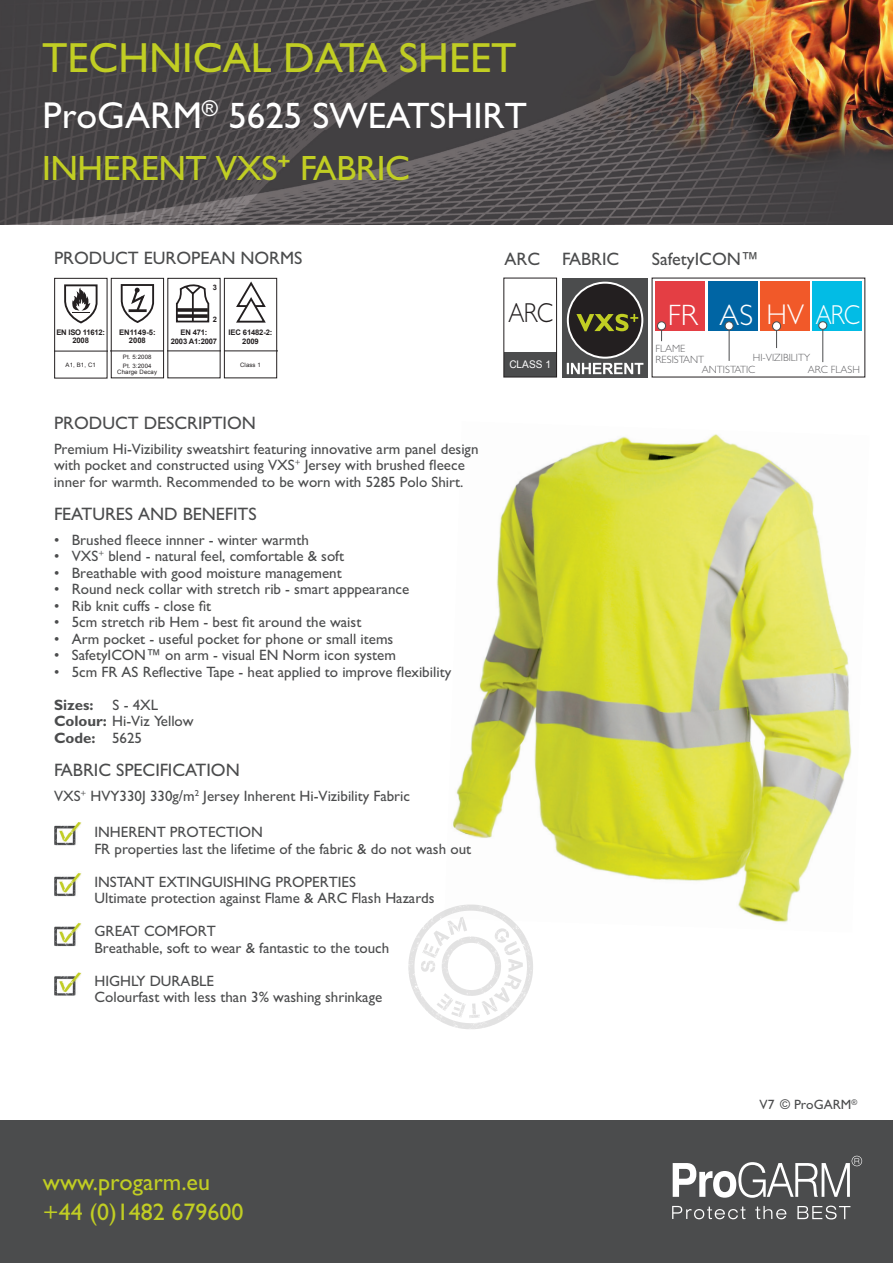
<style>
.page{position:relative;width:893px;height:1263px;background:#fff}
.page>*{position:absolute;margin:0;border:0;box-sizing:border-box;transform-origin:0 0}
.t1{font:42.15px "Gentle Sans";color:#c1ce23}
.t2{font:36.9px "Gentle Sans";color:#fff}
.t3{font:35.25px "Gentle Sans";letter-spacing:-.01em;color:#c1ce23}
.t4{font:300 29.55px "Gentle Sans";color:#fff}
.t5{font:300 27.45px "Gentle Sans";color:#fff;scale:.87 1}
.t6{font:300 27.45px "Gentle Sans";color:#231f20;scale:.87 1}
.t7{font:24px/30px "Gentle Sans";color:#c1ce23}
.t8{font:18px "Gentle Sans";color:#4b4c4d}
.t9{font:15px/16.5px "Gentle Sans";color:#4b4c4d}
.t10{font:700 15px "Gentle Sans";color:#4b4c4d}
.t11{font:13.5px "Gentle Sans";color:#4b4c4d}
.t12{font:300 10.5px/11.4px "Gentle Sans";color:#606063}
.t13{font:10.5px "Arial";color:#fff;scale:.96 1}
.t14{font:700 7.65px/8.4px "Arial";letter-spacing:-.02em;color:#231f20;text-align:center}
.t15{font:700 7.65px/8.2px "Arial";color:#231f20;text-align:center}
.t16{font:700 7.5px "Arial";color:#231f20}
.t17{font:6px/8.1px "Arial";letter-spacing:.02em;color:#231f20}
.s1{font-size:37.5px}
.s2{font-weight:700}
.s3{font-size:28.65px}
</style>
<div class="page">
<div style="left:0;top:1120px;width:893px;height:143px;background:#4b4c4d"></div>
<img style="left:0;top:0;width:893px;height:225px">
<svg style="left:672px;top:1206px;width:73px;height:13px"></svg>
<svg style="left:755px;top:1206px;width:31px;height:13px"></svg>
<svg style="left:797px;top:1205px;width:53px;height:14px"></svg>
<svg style="left:673px;top:1156px;width:189px;height:42px"></svg>
<img style="left:453px;top:434px;width:399px;height:489px">
<img style="left:408px;top:902px;width:126px;height:127px">
<hr style="left:111px;top:351px;width:53px;height:1px;background:#231f20">
<div style="left:111px;top:278px;width:53px;height:100px;border:1px solid #231f20"></div>
<svg style="left:120px;top:284px;width:35px;height:39px"></svg>
<hr style="left:129px;top:309px;width:18px;height:3px;background:#231f20">
<hr style="left:54px;top:351px;width:53px;height:1px;background:#231f20">
<div style="left:54px;top:278px;width:53px;height:100px;border:1px solid #231f20"></div>
<svg style="left:64px;top:284px;width:34px;height:40px"></svg>
<hr style="left:167px;top:350px;width:53px;height:1px;background:#231f20">
<svg style="left:176px;top:284px;width:34px;height:39px"></svg>
<hr style="left:192px;top:293px;width:2px;height:29px;background:#231f20">
<svg style="left:176px;top:308px;width:32px;height:4px"></svg>
<svg style="left:177px;top:314px;width:31px;height:4px"></svg>
<hr style="left:224px;top:350px;width:53px;height:1px;background:#231f20">
<div style="left:224px;top:278px;width:53px;height:100px;border:1px solid #231f20"></div>
<svg style="left:236px;top:281px;width:30px;height:42px"></svg>
<div style="left:562px;top:278px;width:86px;height:99px;background:#4b4c4d"></div>
<div style="left:568px;top:283px;width:74px;height:75px;background:#231f20;border-radius:50%"></div>
<div style="left:567px;top:282px;width:76px;height:77px;border:2px solid #fff;border-radius:50%"></div>
<svg style="left:576px;top:314px;width:62px;height:17px"></svg>
<svg style="left:567px;top:363px;width:76px;height:11px"></svg>
<div style="left:655px;top:281px;width:50px;height:49px;background:#e43e44"></div>
<div style="left:708px;top:281px;width:50px;height:49px;background:#0065a4"></div>
<div style="left:657px;top:322px;width:9px;height:8px;background:#fff;border-radius:50%"></div>
<div style="left:657px;top:322px;width:9px;height:8px;border:1px solid #4b4c4d;border-radius:50%"></div>
<hr style="left:729px;top:330px;width:1px;height:31px;background:#4b4c4d">
<div style="left:725px;top:322px;width:8px;height:8px;background:#fff;border-radius:50%"></div>
<div style="left:725px;top:322px;width:8px;height:8px;border:1px solid #4b4c4d;border-radius:50%"></div>
<div style="left:760px;top:281px;width:50px;height:50px;background:#f15929"></div>
<svg style="left:776px;top:331px;width:1px;height:17px"></svg>
<div style="left:772px;top:322px;width:9px;height:8px;background:#fff;border-radius:50%"></div>
<div style="left:772px;top:322px;width:9px;height:9px;border:1px solid #4b4c4d;border-radius:50%"></div>
<div style="left:812px;top:281px;width:50px;height:49px;background:#02bce5"></div>
<hr style="left:822px;top:329px;width:1px;height:33px;background:#4b4c4d">
<div style="left:819px;top:322px;width:8px;height:7px;background:#fff;border-radius:50%"></div>
<div style="left:818px;top:321px;width:9px;height:8px;border:1px solid #4b4c4d;border-radius:50%"></div>
<img style="left:54px;top:822px;width:28px;height:174px">
<div style="left:504px;top:278px;width:53px;height:99px;background:#4b4c4d"></div>
<div style="left:504px;top:278px;width:53px;height:73px;background:#fff"></div>
<div style="left:503px;top:278px;width:54px;height:99px;border:1px solid #231f20"></div>
<h1 class="t1" style="left:42px;top:33px;width:476px">TECHNICAL DATA SHEET</h1>
<h2 class="t2" style="left:43px;top:94px;width:486px"><span class="s1">ProGARM</span><sup>®</sup> 5625 SWEATSHIRT</h2>
<h3 class="t3" style="left:42px;top:147px;width:370px">INHERENT VXS<sup>+</sup> FABRIC</h3>
<p class="t8" style="left:54px;top:248px;width:250px">PRODUCT EUROPEAN NORMS</p>
<p class="t14" style="left:56px;top:329px;width:50px">EN ISO 11612:<br>2008</p>
<p class="t17" style="left:66px;top:361px;width:32px">A1, B1, C1</p>
<p class="t15" style="left:119px;top:329px;width:38px">EN1149-5:<br>2008</p>
<p class="t17" style="left:123px;top:353px;width:30px">Pt. 5:2008<br>Pt. 3:2004</p>
<p class="t17" style="left:117px;top:368px;width:41px">Charge Decay</p>
<p class="t16" style="left:213px;top:282px;width:6px">3</p>
<p class="t16" style="left:213px;top:315px;width:6px">2</p>
<p class="t14" style="left:171px;top:329px;width:48px">EN 471:<br>2003 A1:2007</p>
<p class="t14" style="left:229px;top:329px;width:45px">IEC 61482-2:<br>2009</p>
<p class="t17" style="left:240px;top:361px;width:22px">Class 1</p>
<p class="t8" style="left:54px;top:412px;width:204px">PRODUCT DESCRIPTION</p>
<p class="t9" style="left:54px;top:440px;width:426px">Premium Hi-Vizibility sweatshirt featuring innovative arm panel design with pocket and constructed using VXS<sup>+</sup> Jersey with brushed fleece inner for warmth. Recommended to be worn with 5285 Polo Shirt.</p>
<p class="t8" style="left:54px;top:503px;width:204px">FEATURES AND BENEFITS</p>
<p class="t9" style="left:54px;top:531px;width:256px">• Brushed fleece innner - winter warmth</p>
<p class="t9" style="left:54px;top:548px;width:292px">• VXS<sup>+</sup> blend - natural feel, comfortable &amp; soft</p>
<p class="t9" style="left:54px;top:564px;width:289px">• Breathable with good moisture management</p>
<p class="t9" style="left:54px;top:581px;width:357px">• Round neck collar with stretch rib - smart apppearance</p>
<p class="t9" style="left:54px;top:597px;width:159px">• Rib knit cuffs - close fit</p>
<p class="t9" style="left:54px;top:614px;width:309px">• 5cm stretch rib Hem - best fit around the waist</p>
<p class="t9" style="left:54px;top:630px;width:341px">• Arm pocket - useful pocket for phone or small items</p>
<p class="t9" style="left:54px;top:647px;width:343px">• SafetyICON™ on arm - visual EN Norm icon system</p>
<p class="t9" style="left:54px;top:663px;width:399px">• 5cm FR AS Reflective Tape - heat applied to improve flexibility</p>
<p class="t10" style="left:54px;top:696px;width:41px">Sizes:</p>
<p class="t9" style="left:54px;top:696px;width:141px;text-indent:59px">S - 4XL<br><span class="s2">Colour:</span> Hi-Viz Yellow<br><span class="s2">Code:</span> 5625</p>
<p class="t8" style="left:54px;top:759px;width:187px">FABRIC SPECIFICATION</p>
<p class="t9" style="left:54px;top:787px;width:358px">VXS<sup>+</sup> HVY330J 330g/m<sup>2</sup> Jersey Inherent Hi-Vizibility Fabric</p>
<p class="t9" style="left:94px;top:824px;width:378px">INHERENT PROTECTION<br>FR properties last the lifetime of the fabric &amp; do not wash out</p>
<p class="t9" style="left:94px;top:873px;width:342px">INSTANT EXTINGUISHING PROPERTIES<br>Ultimate protection against Flame &amp; ARC Flash Hazards</p>
<p class="t9" style="left:94px;top:923px;width:296px">GREAT COMFORT<br>Breathable, soft to wear &amp; fantastic to the touch</p>
<p class="t9" style="left:94px;top:972px;width:289px">HIGHLY DURABLE<br>Colourfast with less than 3% washing shrinkage</p>
<p class="t8" style="left:504px;top:248px;width:116px">ARC FABRIC</p>
<p class="t8" style="left:652px;top:248px;width:109px">SafetyICON™</p>
<h3 class="t6" style="left:509px;top:297px;width:53px">ARC</h3>
<h3 class="t4" style="left:668px;top:298px;width:87px">FR AS</h3>
<h3 class="t5" style="left:767px;top:299px;width:109px"><span class="s3">HV</span> ARC</h3>
<p class="t13" style="left:509px;top:357px;width:45px">CLASS 1</p>
<p class="t12" style="left:656px;top:342px;width:50px">FLAME<br>RESISTANT</p>
<p class="t12" style="left:753px;top:352px;width:59px">HI-VIZIBILITY</p>
<p class="t12" style="left:702px;top:364px;width:55px">ANTISTATIC</p>
<p class="t12" style="left:808px;top:364px;width:54px">ARC FLASH</p>
<h3 class="t7" style="left:43px;top:1167px;width:202px">www.progarm.eu +44 (0)1482 679600</h3>
<p class="t11" style="left:760px;top:1097px;width:99px">V7 © ProGARM<sup>®</sup></p>
</div>
